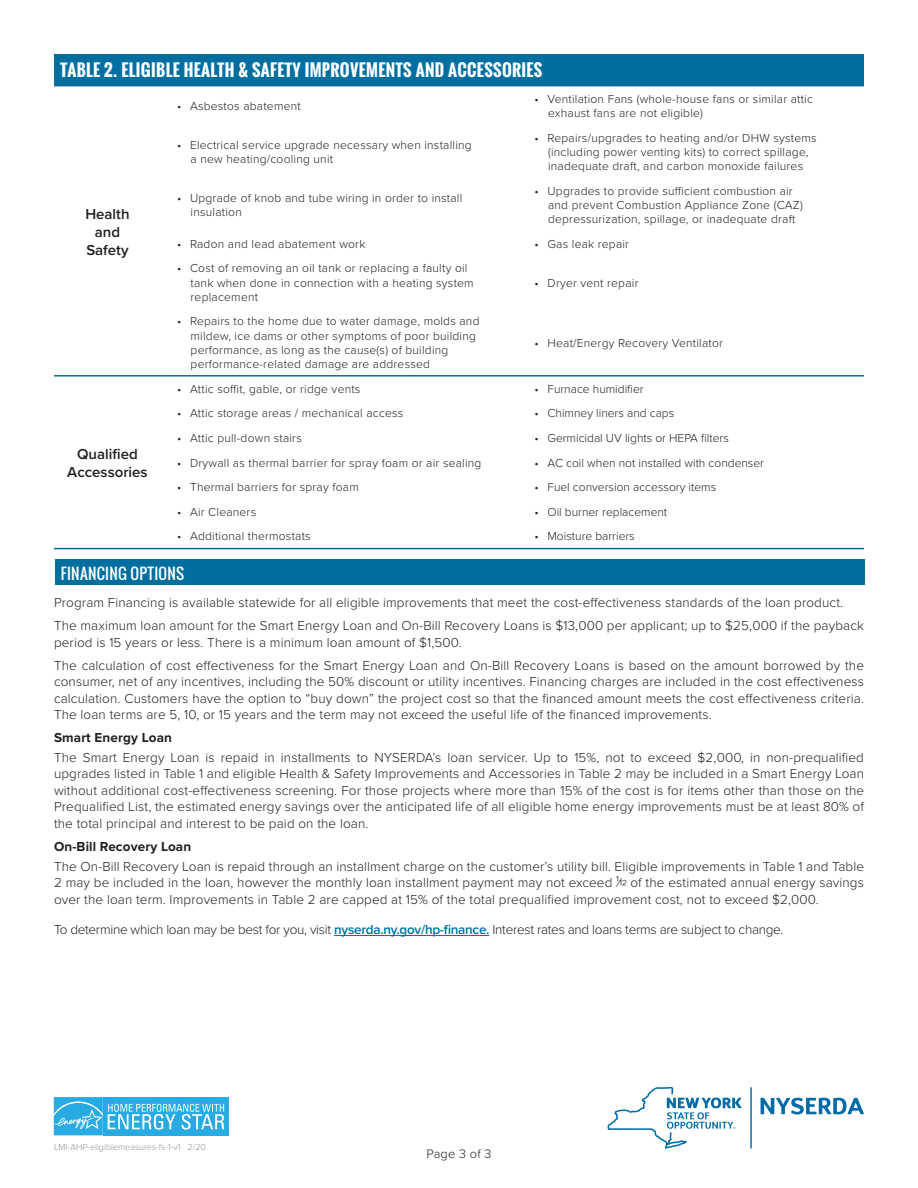
<style>
.page{position:relative;width:918px;height:1188px;background:#fff}
.page>*{position:absolute;margin:0;border:0;box-sizing:border-box;transform-origin:0 0}
.t1{font:700 16.5px "Oswald";letter-spacing:.02em;color:#fff}
.t2{font:600 15px "Proxima Nova";color:#231f20}
.t3{font:15px "Oswald";letter-spacing:.02em;color:#fff}
.t4{font:300 13.5px/16.5px "Proxima Nova";letter-spacing:.01em;color:#231f20;text-align:justify}
.t5{font:300 13.5px "Proxima Nova";letter-spacing:-.02em;color:#231f20}
.t6{font:700 13.5px "Proxima Nova";letter-spacing:.01em;color:#231f20}
.t7{font:300 12.75px "Proxima Nova";letter-spacing:.02em;color:#231f20}
.t8{font:300 12px/14.2px "Proxima Nova";letter-spacing:.02em;color:#231f20}
.t9{font:300 12px "Proxima Nova";color:#231f20}
.t10{font:300 9px "Proxima Nova";color:#919396}
.s1{font-weight:600;color:#006fa0}
</style>
<div class="page">
<div style="left:54px;top:54px;width:810px;height:32px;background:#006fa0"></div>
<hr style="left:54px;top:375px;width:107px;height:2px;background:#006fa0">
<hr style="left:161px;top:375px;width:352px;height:2px;background:#006fa0">
<hr style="left:513px;top:375px;width:351px;height:2px;background:#006fa0">
<hr style="left:54px;top:548px;width:107px;height:1px;background:#006fa0">
<hr style="left:161px;top:548px;width:352px;height:1px;background:#006fa0">
<hr style="left:513px;top:548px;width:351px;height:1px;background:#006fa0">
<div style="left:55px;top:559px;width:810px;height:26px;background:#006fa0"></div>
<hr style="left:334px;top:935px;width:155px;height:1px;background:#006fa0">
<svg style="left:53px;top:1097px;width:176px;height:39px"></svg>
<div style="left:104px;top:1097px;width:125px;height:38px;background:#27abe2"></div>
<svg style="left:54px;top:1097px;width:170px;height:38px"></svg>
<svg style="left:761px;top:1098px;width:103px;height:16px"></svg>
<hr style="left:750px;top:1087px;width:2px;height:62px;background:#006ba7">
<svg style="left:608px;top:1087px;width:134px;height:62px"></svg>
<p class="t1" style="left:60px;top:58px;width:484px">TABLE 2. ELIGIBLE HEALTH &amp; SAFETY IMPROVEMENTS AND ACCESSORIES</p>
<p class="t2" style="left:85px;top:202px;width:46px">Health</p>
<p class="t2" style="left:95px;top:220px;width:27px">and</p>
<p class="t2" style="left:86px;top:238px;width:44px">Safety</p>
<p class="t8" style="left:177px;top:98px;width:125px">• Asbestos abatement</p>
<p class="t8" style="left:548px;top:91px;width:266px;text-indent:-13px">• Ventilation Fans (whole-house fans or similar attic exhaust fans are not eligible)</p>
<p class="t8" style="left:191px;top:137px;width:283px;text-indent:-14px">• Electrical service upgrade necessary when installing a new heating/cooling unit</p>
<p class="t8" style="left:535px;top:130px;width:284px;text-align:center">• Repairs/upgrades to heating and/or DHW systems (including power venting kits) to correct spillage, inadequate draft, and carbon monoxide failures</p>
<p class="t8" style="left:191px;top:190px;width:273px;text-indent:-14px">• Upgrade of knob and tube wiring in order to install insulation</p>
<p class="t8" style="left:548px;top:183px;width:256px;text-indent:-14px">• Upgrades to provide sufficient combustion air and prevent Combustion Appliance Zone (CAZ) depressurization, spillage, or inadequate draft</p>
<p class="t8" style="left:177px;top:236px;width:190px">• Radon and lead abatement work</p>
<p class="t8" style="left:535px;top:236px;width:96px">• Gas leak repair</p>
<p class="t8" style="left:191px;top:261px;width:285px;text-indent:-14px">• Cost of removing an oil tank or replacing a faulty oil tank when done in connection with a heating system replacement</p>
<p class="t8" style="left:535px;top:275px;width:105px">• Dryer vent repair</p>
<p class="t8" style="left:191px;top:314px;width:290px;text-indent:-14px">• Repairs to the home due to water damage, molds and mildew, ice dams or other symptoms of poor building performance, as long as the cause(s) of building performance-related damage are addressed</p>
<p class="t8" style="left:535px;top:335px;width:190px">• Heat/Energy Recovery Ventilator</p>
<p class="t8" style="left:177px;top:381px;width:185px">• Attic soffit, gable, or ridge vents</p>
<p class="t9" style="left:535px;top:380px;width:111px">• Furnace humidifier</p>
<p class="t8" style="left:177px;top:406px;width:228px">• Attic storage areas / mechanical access</p>
<p class="t9" style="left:535px;top:404px;width:141px">• Chimney liners and caps</p>
<p class="t8" style="left:177px;top:430px;width:126px">• Attic pull-down stairs</p>
<p class="t9" style="left:535px;top:429px;width:196px">• Germicidal UV lights or HEPA filters</p>
<p class="t8" style="left:177px;top:455px;width:306px">• Drywall as thermal barrier for spray foam or air sealing</p>
<p class="t9" style="left:535px;top:454px;width:231px">• AC coil when not installed with condenser</p>
<p class="t8" style="left:177px;top:479px;width:183px">• Thermal barriers for spray foam</p>
<p class="t9" style="left:535px;top:478px;width:183px">• Fuel conversion accessory items</p>
<p class="t8" style="left:177px;top:504px;width:81px">• Air Cleaners</p>
<p class="t9" style="left:535px;top:503px;width:134px">• Oil burner replacement</p>
<p class="t8" style="left:177px;top:529px;width:135px">• Additional thermostats</p>
<p class="t9" style="left:535px;top:527px;width:102px">• Moisture barriers</p>
<p class="t3" style="left:61px;top:562px;width:125px">FINANCING OPTIONS</p>
<p class="t4" style="left:54px;top:594px;width:791px">Program Financing is available statewide for all eligible improvements that meet the cost-effectiveness standards of the loan product.</p>
<p class="t4" style="left:54px;top:617px;width:812px">The maximum loan amount for the Smart Energy Loan and On-Bill Recovery Loans is $13,000 per applicant; up to $25,000 if the payback period is 15 years or less. There is a minimum loan amount of $1,500.</p>
<p class="t4" style="left:54px;top:656px;width:812px">The calculation of cost effectiveness for the Smart Energy Loan and On-Bill Recovery Loans is based on the amount borrowed by the consumer, net of any incentives, including the 50% discount or utility incentives. Financing charges are included in the cost effectiveness calculation. Customers have the option to “buy down” the project cost so that the financed amount meets the cost effectiveness criteria.<br>The loan terms are 5, 10, or 15 years and the term may not exceed the useful life of the financed improvements.</p>
<p class="t6" style="left:54px;top:728px;width:120px">Smart Energy Loan</p>
<p class="t4" style="left:54px;top:749px;width:812px">The Smart Energy Loan is repaid in installments to NYSERDA’s loan servicer. Up to 15%, not to exceed $2,000, in non-prequalified upgrades listed in Table 1 and eligible Health &amp; Safety Improvements and Accessories in Table 2 may be included in a Smart Energy Loan without additional cost-effectiveness screening. For those projects where more than 15% of the cost is for items other than those on the Prequalified List, the estimated energy savings over the anticipated life of all eligible home energy improvements must be at least 80% of the total principal and interest to be paid on the loan.</p>
<p class="t6" style="left:54px;top:836px;width:139px">On-Bill Recovery Loan</p>
<p class="t4" style="left:54px;top:857px;width:812px">The On-Bill Recovery Loan is repaid through an installment charge on the customer’s utility bill. Eligible improvements in Table 1 and Table 2 may be included in the loan, however the monthly loan installment payment may not exceed ¹/¹² of the estimated annual energy savings over the loan term. Improvements in Table 2 are capped at 15% of the total prequalified improvement cost, not to exceed $2,000.</p>
<p class="t5" style="left:54px;top:919px;width:731px">To determine which loan may be best for you, visit <span class="s1">nyserda.ny.gov/hp-finance.</span> Interest rates and loans terms are subject to change.</p>
<p class="t2" style="left:77px;top:443px;width:62px">Qualified</p>
<p class="t2" style="left:67px;top:461px;width:82px">Accessories</p>
<p class="t10" style="left:54px;top:1140px;width:154px">LMI-AHP-eligiblemeasures-fs-1-v1 2/20</p>
<p class="t7" style="left:426px;top:1144px;width:67px">Page 3 of 3</p>
</div>
